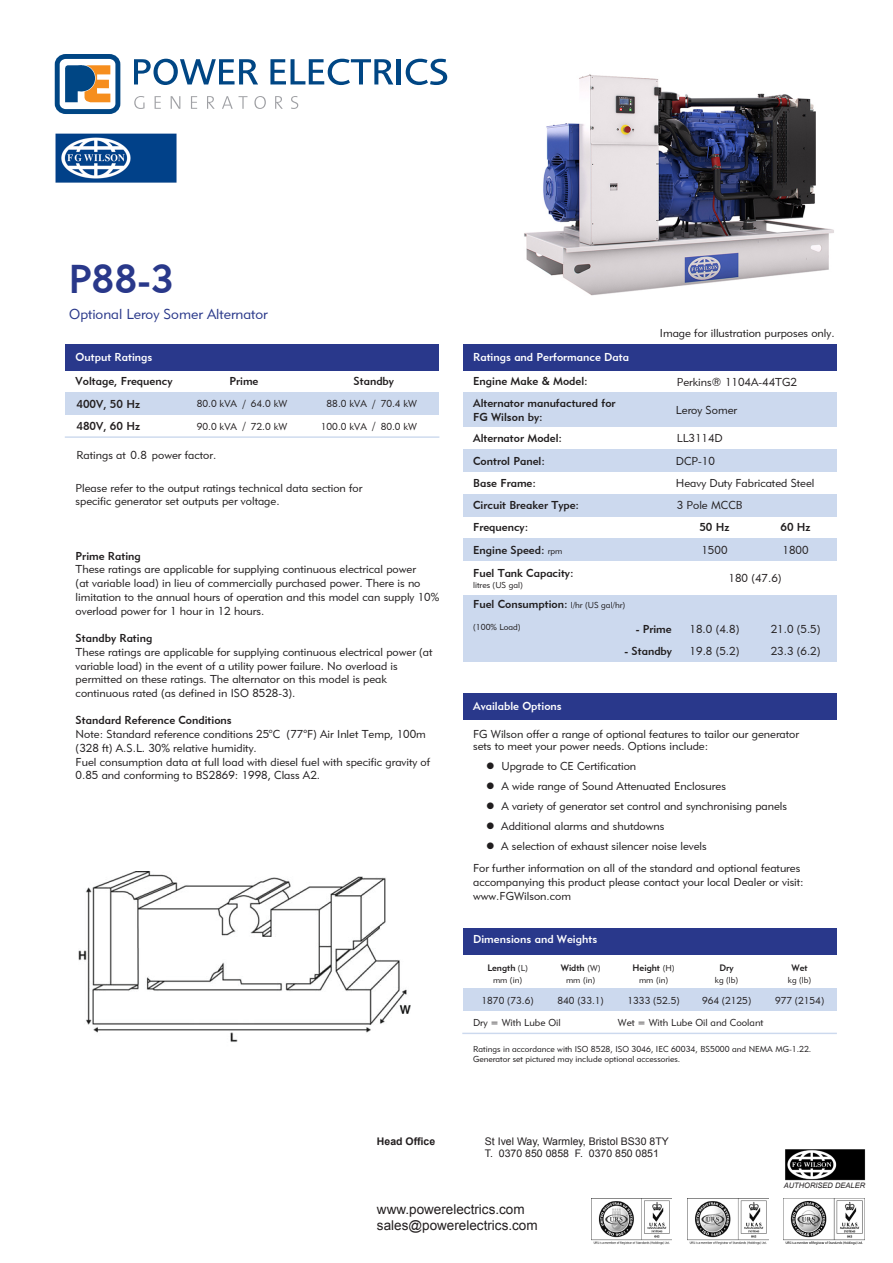
<style>
.page{position:relative;width:893px;height:1263px;background:#fff}
.page>*{position:absolute;margin:0;border:0;box-sizing:border-box;transform-origin:0 0}
.t1{font:40.05px "Geometric 415 BT Medium A";color:#29388a}
.t2{font:14.25px "Geometric 415 BT Lite A";color:#29388a}
.t3{font:13.5px "Arial";color:#231f20}
.t4{font:11.4px/13.8px "Geometric 415 BT Lite A";color:#201d1e}
.t5{font:11.4px/21.9px "Geometric 415 BT Medium A";color:#201d1e}
.t6{font:11.4px "Geometric 415 BT Lite A";color:#231f20}
.t7{font:11.4px "Geometric 415 BT Medium A";color:#fff}
.t8{font:11.4px/22.4px "Geometric 415 BT Medium A";color:#231f20}
.t9{font:10.5px "Arial";color:#231f20}
.t10{font:700 10.5px "Arial";color:#231f20}
.t11{font:10.05px "Geometric 415 BT Lite A";color:#231f20}
.t12{font:10.05px "Geometric 415 BT Lite A";color:#201d1e}
.t13{font:9.3px "Geometric 415 BT Medium A";color:#201d1e}
.t14{font:8.55px/10.4px "Geometric 415 BT Lite A";color:#201d1e}
.t15{font:italic 7.5px "Arial";color:#231f20}
.s1{font-family:"Geometric 415 BT Lite A";font-size:8.55px}
.s2{color:#231f20}
.s3{font-family:"Geometric 415 BT Medium A"}
</style>
<div class="page">
<div style="left:463px;top:392px;width:373px;height:35px;background:#ccd9ee"></div>
<div style="left:463px;top:538px;width:373px;height:23px;background:#ccd9ee"></div>
<div style="left:463px;top:494px;width:373px;height:22px;background:#ccd9ee"></div>
<div style="left:463px;top:989px;width:373px;height:22px;background:#ccd9ee"></div>
<div style="left:66px;top:344px;width:373px;height:26px;background:#29388b"></div>
<div style="left:463px;top:344px;width:373px;height:26px;background:#29388b"></div>
<div style="left:66px;top:392px;width:373px;height:23px;background:#ccd9ee"></div>
<div style="left:463px;top:449px;width:373px;height:23px;background:#ccd9ee"></div>
<div style="left:463px;top:595px;width:373px;height:67px;background:#ccd9ee"></div>
<div style="left:463px;top:928px;width:373px;height:26px;background:#29388b"></div>
<hr style="left:463px;top:1033px;width:373px;height:1px;background:#ccd9ee">
<hr style="left:66px;top:436px;width:373px;height:2px;background:#ccd9ee">
<img style="left:79px;top:871px;width:331px;height:171px">
<div style="left:463px;top:693px;width:373px;height:26px;background:#29388b"></div>
<img style="left:524px;top:74px;width:310px;height:222px">
<svg style="left:134px;top:59px;width:124px;height:26px"></svg>
<svg style="left:270px;top:59px;width:123px;height:26px"></svg>
<hr style="left:397px;top:59px;width:4px;height:25px;background:#004684">
<svg style="left:406px;top:59px;width:41px;height:26px"></svg>
<svg style="left:134px;top:96px;width:11px;height:13px"></svg>
<svg style="left:155px;top:96px;width:6px;height:13px"></svg>
<svg style="left:171px;top:96px;width:9px;height:13px"></svg>
<svg style="left:191px;top:96px;width:6px;height:13px"></svg>
<svg style="left:207px;top:96px;width:8px;height:13px"></svg>
<svg style="left:222px;top:96px;width:25px;height:13px"></svg>
<svg style="left:254px;top:96px;width:12px;height:13px"></svg>
<svg style="left:275px;top:96px;width:8px;height:13px"></svg>
<svg style="left:291px;top:96px;width:7px;height:13px"></svg>
<div style="left:55px;top:54px;width:65px;height:60px;border:5px solid #004684;border-radius:8px"></div>
<svg style="left:65px;top:65px;width:45px;height:37px"></svg>
<div style="left:69px;top:65px;width:26px;height:26px;background:#004684;border-radius:50%"></div>
<img style="left:592px;top:1199px;width:80px;height:45px">
<img style="left:688px;top:1199px;width:80px;height:45px">
<img style="left:784px;top:1199px;width:80px;height:45px">
<img style="left:785px;top:1149px;width:80px;height:31px">
<img style="left:55px;top:133px;width:122px;height:50px">
<p class="t1" style="left:68px;top:255px;width:107px">P88-3</p>
<p class="t2" style="left:69px;top:306px;width:200px">Optional Leroy Somer Alternator</p>
<p class="t7" style="left:76px;top:350px;width:78px">Output Ratings</p>
<p class="t7" style="left:473px;top:350px;width:157px">Ratings and Performance Data</p>
<p class="t4" style="left:660px;top:326px;width:176px">Image for illustration purposes only.</p>
<p class="t5" style="left:76px;top:370px;width:98px">Voltage, Frequency</p>
<p class="t5" style="left:229px;top:370px;width:31px">Prime</p>
<p class="t5" style="left:354px;top:370px;width:42px">Standby</p>
<p class="t5" style="left:473px;top:371px;width:144px;line-height:21.5px">Engine Make &amp; Model:<br>Alternator manufactured for</p>
<p class="t5" style="left:473px;top:406px;width:91px">FG Wilson by:<br>Alternator Model:<br>Control Panel:</p>
<p class="t5" style="left:473px;top:494px;width:108px">Circuit Breaker Type:</p>
<p class="t5" style="left:473px;top:539px;width:91px">Engine Speed: <span class="s1">rpm</span></p>
<p class="t6" style="left:677px;top:374px;width:122px">Perkins® 1104A-44TG2</p>
<p class="t4" style="left:242px;top:397px;width:5px">/</p>
<p class="t4" style="left:372px;top:397px;width:5px">/</p>
<p class="t4" style="left:242px;top:419px;width:5px">/</p>
<p class="t4" style="left:372px;top:419px;width:5px">/</p>
<p class="t8" style="left:76px;top:392px;width:65px">400V, 50 Hz<br>480V, 60 Hz</p>
<p class="t11" style="left:197px;top:398px;width:42px">80.0 kVA</p>
<p class="t11" style="left:251px;top:398px;width:38px">64.0 kW</p>
<p class="t11" style="left:327px;top:398px;width:42px">88.0 kVA</p>
<p class="t11" style="left:381px;top:398px;width:38px">70.4 kW</p>
<p class="t4" style="left:676px;top:403px;width:63px">Leroy Somer</p>
<p class="t11" style="left:197px;top:420px;width:42px">90.0 kVA</p>
<p class="t11" style="left:251px;top:420px;width:38px">72.0 kW</p>
<p class="t11" style="left:321px;top:420px;width:47px">100.0 kVA</p>
<p class="t11" style="left:381px;top:420px;width:38px">80.0 kW</p>
<p class="t6" style="left:677px;top:431px;width:48px">LL3114D</p>
<p class="t4" style="left:76px;top:448px;width:141px">Ratings at <span class="s2">0.8</span> power factor.</p>
<p class="t4" style="left:676px;top:453px;width:40px">DCP-10</p>
<p class="t5" style="left:473px;top:472px;width:64px">Base Frame:</p>
<p class="t5" style="left:473px;top:516px;width:57px">: ycneuqe rF</p>
<p class="t5" style="left:699px;top:516px;width:32px">H05 z</p>
<p class="t5" style="left:780px;top:516px;width:32px">H06 z</p>
<p class="t5" style="left:473px;top:562px;width:102px">Fuel Tank Capacity:</p>
<p class="t14" style="left:473px;top:580px;width:51px">litres (US gal)</p>
<p class="t4" style="left:676px;top:476px;width:140px">Heavy Duty Fabricated Steel</p>
<p class="t4" style="left:76px;top:480px;width:288px">Please refer to the output ratings technical data section for specific generator set outputs per voltage.</p>
<p class="t6" style="left:677px;top:498px;width:67px">3 Pole MCCB</p>
<p class="t6" style="left:701px;top:543px;width:28px">1500</p>
<p class="t6" style="left:783px;top:543px;width:28px">1800</p>
<p class="t6" style="left:728px;top:571px;width:55px">180 (47.6)</p>
<p class="t4" style="left:76px;top:549px;width:365px"><span class="s3">Prime Rating<br></span>These ratings are applicable for supplying continuous electrical power<br>(at variable load) in lieu of commercially purchased power. There is no limitation to the annual hours of operation and this model can supply 10% overload power for 1 hour in 12 hours.</p>
<p class="t4" style="left:76px;top:631px;width:358px"><span class="s3">Standby Rating<br></span>These ratings are applicable for supplying continuous electrical power (at variable load) in the event of a utility power failure. No overload is permitted on these ratings. The alternator on this model is peak continuous rated (as defined in ISO 8528-3).</p>
<p class="t4" style="left:76px;top:713px;width:356px"><span class="s3">Standard Reference Conditions<br></span>Note: Standard reference conditions 25<span class="s3">°</span>C (77<span class="s3">°</span>F) Air Inlet Temp, 100m (328 ft) A.S.L. 30% relative humidity.<br>Fuel consumption data at full load with diesel fuel with specific gravity of 0.85 and conforming to BS2869: 1998, Class A2.</p>
<p class="t5" style="left:473px;top:593px;width:154px">Fuel Consumption: <span class="s1">l/hr (US gal/hr)</span></p>
<p class="t14" style="left:473px;top:622px;width:49px">(100% Load)</p>
<p class="t5" style="left:636px;top:618px;width:38px">- Prime</p>
<p class="t6" style="left:690px;top:622px;width:51px">18.0 (4.8)</p>
<p class="t6" style="left:771px;top:622px;width:51px">21.0 (5.5)</p>
<p class="t6" style="left:690px;top:644px;width:51px">19.8 (5.2)</p>
<p class="t6" style="left:771px;top:644px;width:51px">23.3 (6.2)</p>
<p class="t5" style="left:624px;top:640px;width:49px">- Standby</p>
<p class="t7" style="left:473px;top:699px;width:90px">Available Options</p>
<p class="t4" style="left:473px;top:729px;width:327px;line-height:11.4px">FG Wilson offer a range of optional features to tailor our generator sets to meet your power needs. Options include:</p>
<p class="t4" style="left:486px;top:759px;width:151px">● Upgrade to CE Certification</p>
<p class="t4" style="left:486px;top:779px;width:241px">● A wide range of Sound Attenuated Enclosures</p>
<p class="t4" style="left:486px;top:799px;width:302px">● A variety of generator set control and synchronising panels</p>
<p class="t4" style="left:486px;top:819px;width:180px">● Additional alarms and shutdowns</p>
<p class="t4" style="left:473px;top:835px;width:329px;line-height:22.2px;text-indent:13px">● A selection of exhaust silencer noise levels<br>For further information on all of the standard and optional features</p>
<p class="t4" style="left:473px;top:875px;width:332px">accompanying this product please contact your local Dealer or visit: www.FGWilson.com</p>
<p class="t7" style="left:473px;top:932px;width:126px">Dimensions and Weights</p>
<p class="t13" style="left:487px;top:962px;width:42px">Length <span class="s1">(L)</span></p>
<p class="t14" style="left:493px;top:974px;width:31px">mm (in)</p>
<p class="t13" style="left:561px;top:962px;width:41px">Width <span class="s1">(W)</span></p>
<p class="t14" style="left:566px;top:974px;width:31px">mm (in)</p>
<p class="t13" style="left:632px;top:962px;width:44px">Height <span class="s1">(H)</span></p>
<p class="t14" style="left:639px;top:974px;width:31px">mm (in)</p>
<p class="t13" style="left:720px;top:962px;width:16px">Dry</p>
<p class="t14" style="left:715px;top:974px;width:25px">kg (lb)</p>
<p class="t13" style="left:792px;top:962px;width:18px">Wet</p>
<p class="t14" style="left:788px;top:974px;width:25px">kg (lb)</p>
<p class="t11" style="left:482px;top:994px;width:54px">1870 (73.6)</p>
<p class="t11" style="left:557px;top:994px;width:48px">840 (33.1)</p>
<p class="t11" style="left:628px;top:994px;width:54px">1333 (52.5)</p>
<p class="t11" style="left:702px;top:994px;width:51px">964 (2125)</p>
<p class="t11" style="left:775px;top:994px;width:51px">977 (2154)</p>
<p class="t12" style="left:473px;top:1016px;width:89px">Dry = With Lube Oil</p>
<p class="t12" style="left:618px;top:1016px;width:147px">Wet = With Lube Oil and Coolant</p>
<p class="t14" style="left:473px;top:1043px;width:340px">Ratings in accordance with ISO 8528, ISO 3046, IEC 60034, BS5000 and NEMA MG-1.22.<br>Generator set pictured may include optional accessories.</p>
<p class="t10" style="left:377px;top:1134px;width:60px">Head Office</p>
<p class="t9" style="left:485px;top:1134px;width:185px">St Ivel Way, Warmley, Bristol BS30 8TY</p>
<p class="t9" style="left:485px;top:1146px;width:175px">T. 0370 850 0858 F. 0370 850 0851</p>
<p class="t3" style="left:377px;top:1200px;width:149px">www.powerelectrics.com</p>
<p class="t3" style="left:377px;top:1216px;width:162px">sales@powerelectrics.com</p>
<p class="t15" style="left:784px;top:1180px;width:83px">AUTHORISED DEALER</p>
</div>
